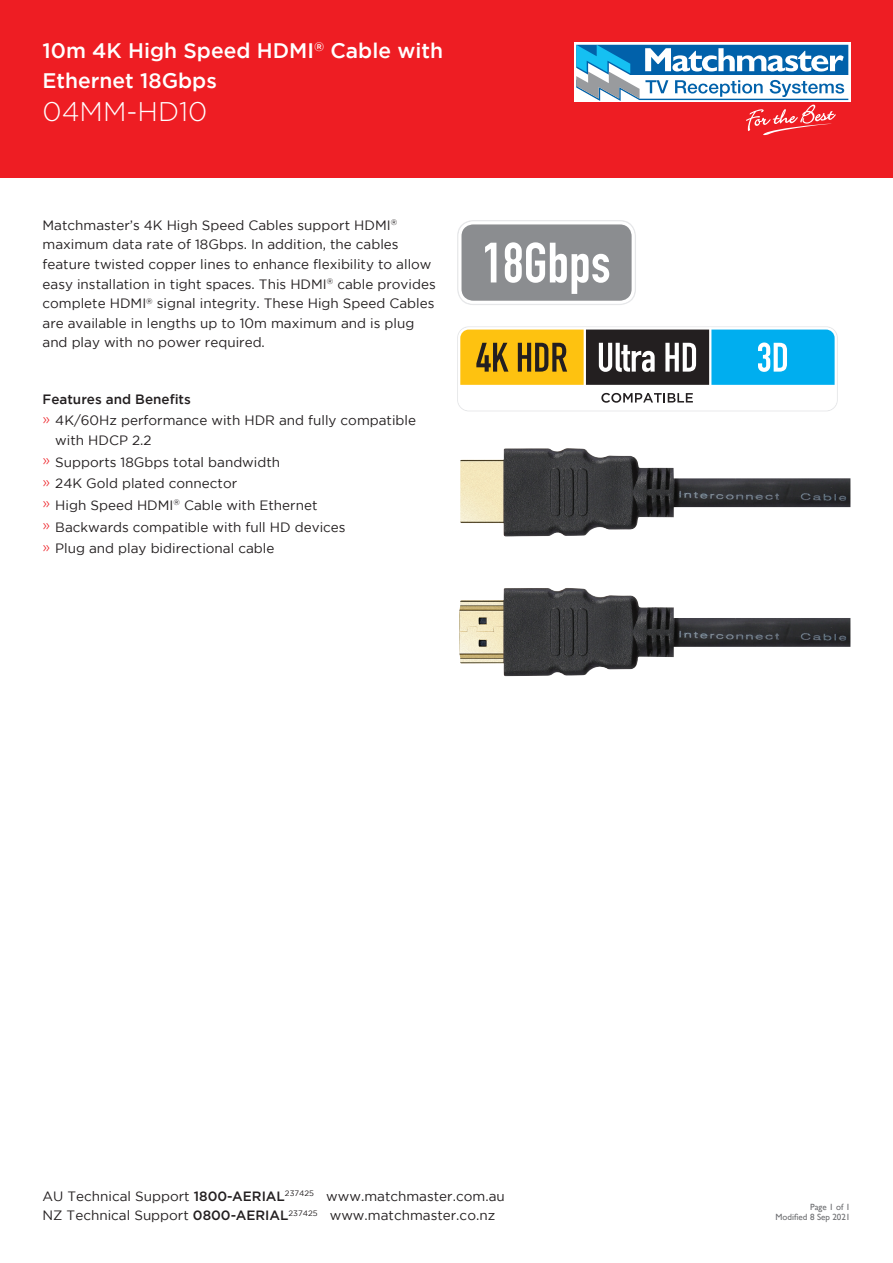
<style>
.page{position:relative;width:893px;height:1263px;background:#fff}
.page>*{position:absolute;margin:0;border:0;box-sizing:border-box;transform-origin:0 0}
.t1{font:300 27px "Gotham";color:#fff}
.t2{font:500 21px/30.5px "Gotham";color:#fff}
.t3{font:13.5px/19.5px "Gotham";color:#231f20}
.t4{font:9px/10.8px "Gill Sans";color:#6c6d70;text-align:right}
.s1{font-weight:500}
.s2{font-weight:300;font-size:15px;color:#ee1d23}
</style>
<div class="page">
<div style="left:0;top:0;width:893px;height:178px;background:#ee1d23"></div>
<svg style="left:574px;top:43px;width:276px;height:59px"></svg>
<svg style="left:576px;top:45px;width:272px;height:90px"></svg>
<img style="left:459px;top:448px;width:391px;height:229px">
<svg style="left:457px;top:220px;width:179px;height:85px"></svg>
<svg style="left:457px;top:326px;width:381px;height:85px"></svg>
<h2 class="t2" style="left:43px;top:35px;width:402px">10m 4K High Speed HDMI<sup>®</sup> Cable with<br>Ethernet 18Gbps</h2>
<h1 class="t1" style="left:43px;top:94px;width:166px">04MM-HD10</h1>
<p class="t3" style="left:43px;top:215px;width:395px">Matchmaster’s 4K High Speed Cables support HDMI<sup>® </sup>maximum data rate of 18Gbps. In addition, the cables feature twisted copper lines to enhance flexibility to allow easy installation in tight spaces. This HDMI<sup>®</sup> cable provides complete HDMI<sup>®</sup> signal integrity. These High Speed Cables are available in lengths up to 10m maximum and is plug and play with no power required.</p>
<p class="t3" style="left:43px;top:388px;width:375px;line-height:21.8px"><span class="s1">Features and Benefits<br></span><span class="s2">»</span> 4K/60Hz performance with HDR and fully compatible</p>
<p class="t3" style="left:43px;top:429px;width:305px;line-height:21.8px;text-indent:13px">with HDCP 2.2<br><span class="s2">»</span> Supports 18Gbps total bandwidth<br><span class="s2">»</span> 24K Gold plated connector<br><span class="s2">»</span> High Speed HDMI<sup>®</sup> Cable with Ethernet<br><span class="s2">»</span> Backwards compatible with full HD devices <span class="s2">»</span> Plug and play bidirectional cable</p>
<p class="t3" style="left:43px;top:1186px;width:464px">AU Technical Support <span class="s1">1800-AERIAL</span><sup>237425</sup> www.matchmaster.com.au<br>NZ Technical Support <span class="s1">0800-AERIAL</span><sup>237425</sup> www.matchmaster.co.nz</p>
<p class="t4" style="left:776px;top:1201px;width:76px">Page 1 of 1<br>Modified 8 Sep 2021</p>
</div>
